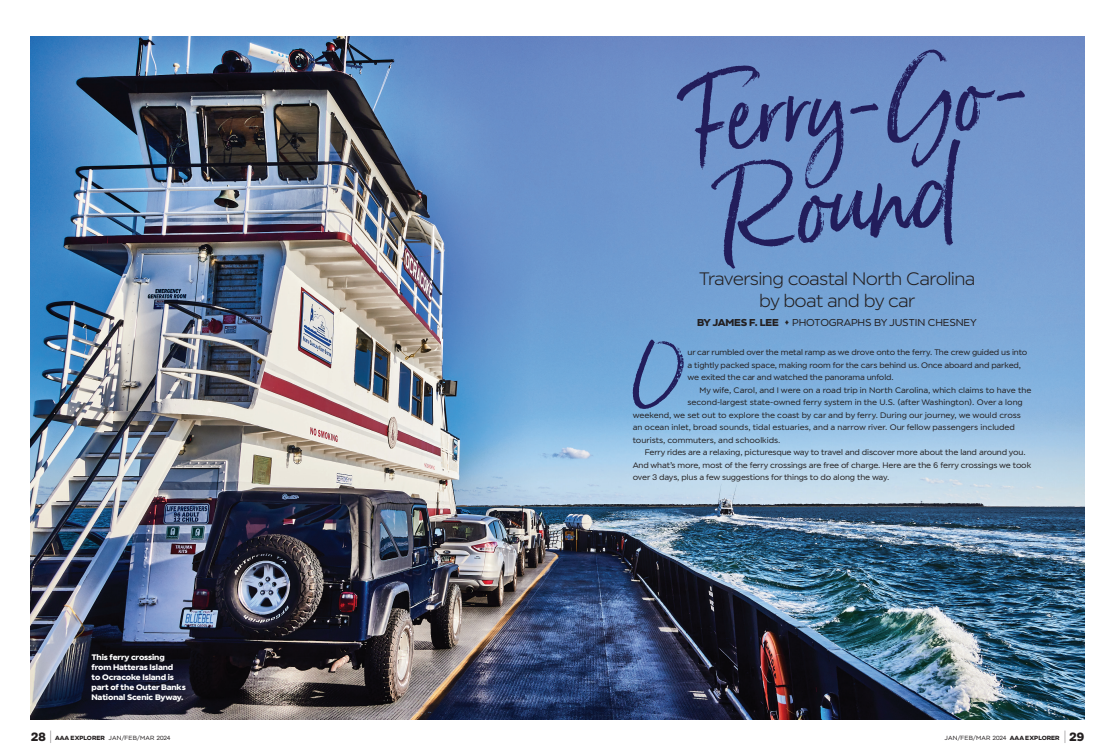
<style>
.page{position:relative;width:1116px;height:756px;background:#fff}
.page>*{position:absolute;margin:0;border:0;box-sizing:border-box;transform-origin:0 0}
._2024_Feature_Body_Copy{font:103px "Born Ready";color:#221d5b}
._2024_Feature_Body_Copy-2{font:97.5px "Born Ready";color:#221d5b}
._2024_Feature_Body_Copy-3{font:73.1px "Born Ready";color:#221d5b}
._2024_Feature_Dek{font:300 18px/22px "Modica";letter-spacing:-.035em;color:#231f20;text-align:center}
.t1{font:10px "Modica";letter-spacing:-.015em;color:#231f20}
._2024_Feature_Body_Copy-4{font:8px/12.5px "Modica";letter-spacing:-.015em;color:#231f20}
._2022_Modica_Body_Copy{font:700 8px/10px "Modica";letter-spacing:-.015em;color:#fff}
.t2{font:6px "Modica";letter-spacing:.03em;color:#231f20}
.t3{font:700 6px "Modica";color:#231f20}
.s1{font-weight:700}
.s2{font-size:12px}
.s3{font-weight:100;font-size:13px}
.s4{font-weight:700;font-size:12px}
</style>
<div class="page">
<img style="left:31px;top:36px;width:1053px;height:684px">
<p class="_2024_Feature_Body_Copy-2" style="left:675px;top:59px;width:363px;rotate:-5deg">Ferry-Go-</p>
<p class="_2024_Feature_Body_Copy" style="left:717px;top:149px;width:240px;rotate:-5deg">R ound</p>
<p class="_2024_Feature_Dek" style="left:699px;top:268px;width:278px">Traversing coastal North Carolina by boat and by car</p>
<p class="t1" style="left:697px;top:317px;width:281px"><span class="s1">BY JAMES F. LEE</span> <sup>m</sup> PHOTOGRAPHS BY JUSTIN CHESNEY</p>
<p class="_2022_Modica_Body_Copy" style="left:91px;top:652px;width:96px">This ferry crossing from Hatteras Island<br>to Ocracoke Island is part of the Outer Banks<br>National Scenic Byway.</p>
<p class="_2024_Feature_Body_Copy-3" style="left:632px;top:329px;width:53px">O</p>
<p class="_2024_Feature_Body_Copy-4" style="left:688px;top:346px;width:341px">ur car rumbled over the metal ramp as we drove onto the ferry. The crew guided us into a tightly packed space, making room for the cars behind us. Once aboard and parked, we exited the car and watched the panorama unfold.</p>
<p class="_2024_Feature_Body_Copy-4" style="left:700px;top:384px;width:333px">My wife, Carol, and I were on a road trip in North Carolina, which claims to have the</p>
<p class="_2024_Feature_Body_Copy-4" style="left:688px;top:396px;width:337px">second-largest state-owned ferry system in the U.S. (after Washington). Over a long</p>
<p class="_2024_Feature_Body_Copy-4" style="left:633px;top:409px;width:390px">weekend, we set out to explore the coast by car and by ferry. During our journey, we would cross</p>
<p class="_2024_Feature_Body_Copy-4" style="left:633px;top:421px;width:384px">an ocean inlet, broad sounds, tidal estuaries, and a narrow river. Our fellow passengers included</p>
<p class="_2024_Feature_Body_Copy-4" style="left:633px;top:434px;width:149px">tourists, commuters, and schoolkids.</p>
<p class="_2024_Feature_Body_Copy-4" style="left:633px;top:446px;width:400px;text-indent:12px">Ferry rides are a relaxing, picturesque way to travel and discover more about the land around you.<br>And what’s more, most of the ferry crossings are free of charge. Here are the 6 ferry crossings we took over 3 days, plus a few suggestions for things to do along the way.</p>
<p class="t3" style="left:31px;top:734px;width:75px"><span class="s2">28</span> <span class="s3">|</span> AAA EXPLORER</p>
<p class="t2" style="left:945px;top:734px;width:141px">JAN/FEB/MAR 2024 <span class="s1">AAA EXPLORER</span> <span class="s3">|</span><span class="s4">29</span></p>
<p class="t2" style="left:109px;top:734px;width:64px">JAN/FEB/MAR 2024</p>
</div>
